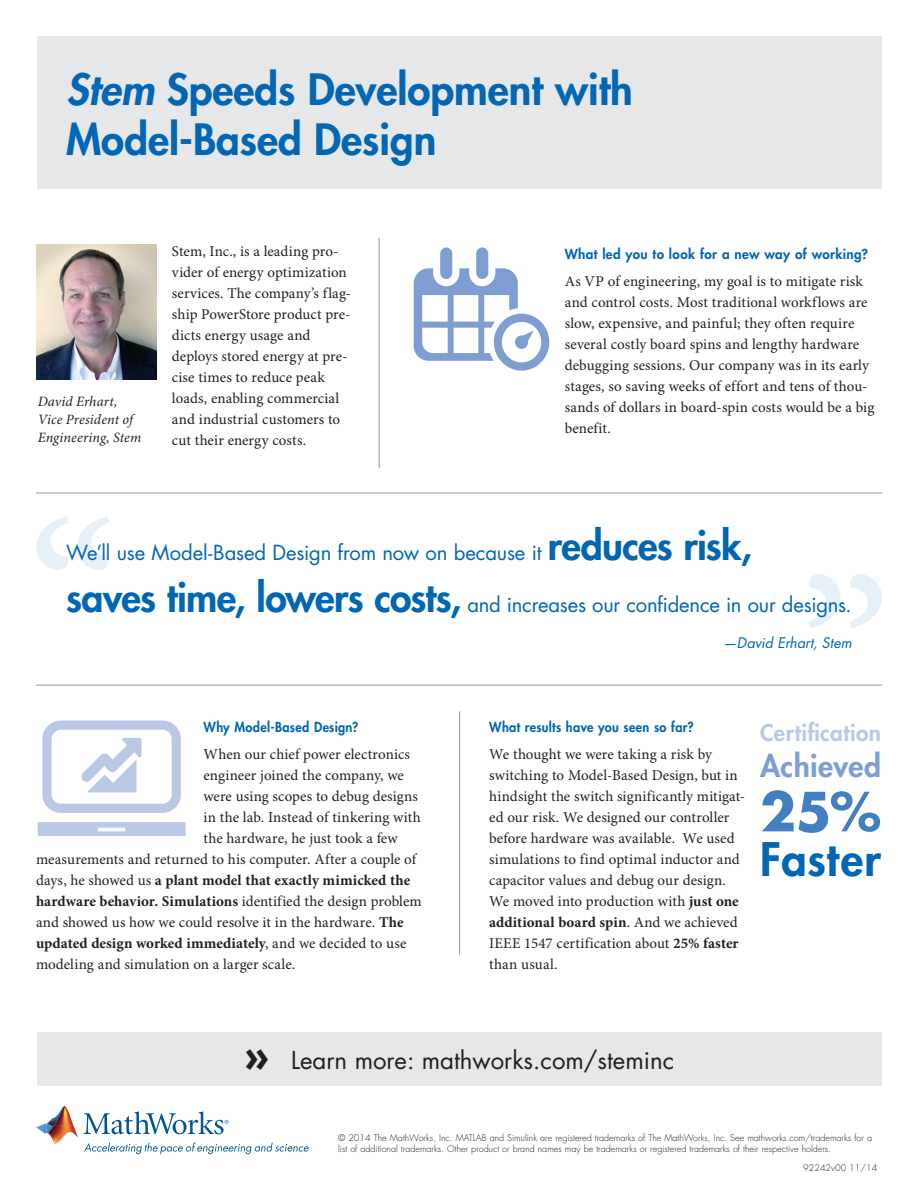
<style>
.page{position:relative;width:918px;height:1188px;background:#fff}
.page>*{position:absolute;margin:0;border:0;box-sizing:border-box;transform-origin:0 0}
.t1{font:700 52.5px "Futura Std";color:#437ec1}
.t2{font:800 45px "Futura Std";letter-spacing:.015em;color:#0166b3}
.t3{font:800 42px/50.4px "Futura Std";color:#0166b3}
.t4{font:800 30px "Futura Std";letter-spacing:.01em;color:#7e9ed2}
.t5{font:24px "Futura Std";color:#231f20}
.t6{font:800 22.5px "Futura Std";letter-spacing:.02em;color:#bac8e6}
.t7{font:20.25px "Futura Std";letter-spacing:-.01em;color:#0166b3}
.t8{font:15px/21px "Minion Pro";letter-spacing:.005em;color:#231f20}
.t9{font:700 15px "Minion Pro";letter-spacing:.005em;color:#231f20}
.t10{font:italic 14.25px/18px "Minion Pro";letter-spacing:.01em;color:#231f20}
.t11{font:italic 14.25px "Futura Std";color:#0166b3}
.t12{font:800 13.5px "Futura Std";letter-spacing:.025em;color:#0166b3;scale:.94 1}
.t13{font:800 13.5px "Futura Std";letter-spacing:.025em;color:#0166b3}
.t14{font:300 9px/11.2px "Futura Std";color:#231f20}
.s1{font-style:italic}
.s2{font-weight:800;font-size:39px}
.s3{font-weight:400}
.s4{font-weight:700}
.s5{font-weight:700;font-size:42px}
</style>
<div class="page">
<div style="left:37px;top:1032px;width:844px;height:53px;background:#e6e7e9"></div>
<div style="left:37px;top:36px;width:845px;height:153px;background:#e6e7e9"></div>
<hr style="left:36px;top:493px;width:846px;height:1px;background:#939598">
<hr style="left:36px;top:685px;width:846px;height:1px;background:#939598">
<hr style="left:379px;top:238px;width:1px;height:230px;background:#939598">
<hr style="left:459px;top:711px;width:1px;height:244px;background:#939598">
<img style="left:36px;top:245px;width:121px;height:134px">
<img style="left:47px;top:1106px;width:26px;height:19px">
<svg style="left:36px;top:1123px;width:11px;height:11px"></svg>
<img style="left:47px;top:1125px;width:31px;height:19px">
<svg style="left:84px;top:1143px;width:225px;height:11px"></svg>
<svg style="left:84px;top:1111px;width:145px;height:23px"></svg>
<svg style="left:808px;top:574px;width:74px;height:54px"></svg>
<svg style="left:36px;top:516px;width:73px;height:54px"></svg>
<div style="left:440px;top:247px;width:12px;height:32px;background:#7e9ed2;border-radius:6px"></div>
<div style="left:476px;top:247px;width:12px;height:32px;background:#7e9ed2;border-radius:6px"></div>
<svg style="left:414px;top:268px;width:135px;height:103px"></svg>
<svg style="left:42px;top:721px;width:139px;height:92px"></svg>
<svg style="left:38px;top:822px;width:148px;height:14px;background:#becbe7"></svg>
<h3 class="t3" style="left:66px;top:64px;width:568px"><span class="s1">Stem</span> Speeds Development with<br>Model-Based Design</h3>
<p class="t10" style="left:38px;top:393px;width:105px">David Erhart,<br>Vice President of<br>Engineering, Stem</p>
<p class="t8" style="left:172px;top:241px;width:181px">Stem, Inc., is a leading pro&shy;vider of energy optimization services. The company’s flag&shy;ship PowerStore product pre&shy;dicts energy usage and deploys stored energy at pre&shy;cise times to reduce peak loads, enabling commercial and industrial customers to cut their energy costs.</p>
<p class="t13" style="left:565px;top:245px;width:305px">What led you to look for a new way of working?</p>
<p class="t8" style="left:565px;top:272px;width:311px">As VP of engineering, my goal is to mitigate risk and control costs. Most traditional workflows are slow, expensive, and painful; they often require several costly board spins and lengthy hardware debugging sessions. Our company was in its early stages, so saving weeks of effort and tens of thou&shy;sands of dollars in board-spin costs would be a big benefit.</p>
<h3 class="t7" style="left:66px;top:540px;width:687px">We’ll use Model-Based Design from now on because it <span class="s2">reduces risk,</span></h3>
<h3 class="t7" style="left:66px;top:592px;width:787px"><span class="s2">saves time, lowers costs,</span> and increases our confidence in our designs.</h3>
<p class="t11" style="left:723px;top:634px;width:130px">—David Erhart, Stem</p>
<p class="t12" style="left:204px;top:718px;width:166px">Why Model-Based Design?</p>
<p class="t8" style="left:204px;top:745px;width:208px">When our chief power electronics</p>
<p class="t8" style="left:204px;top:766px;width:202px">engineer joined the company, we</p>
<p class="t8" style="left:204px;top:787px;width:216px">were using scopes to debug designs</p>
<p class="t8" style="left:204px;top:808px;width:219px">in the lab. Instead of tinkering with</p>
<p class="t8" style="left:204px;top:829px;width:196px">the hardware, he just took a few</p>
<p class="t8" style="left:36px;top:850px;width:382px">measurements and returned to his computer. After a couple of</p>
<p class="t9" style="left:36px;top:872px;width:376px"><span class="s3">days, he showed us</span> a plant model that exactly mimicked the</p>
<p class="t9" style="left:36px;top:893px;width:387px">hardware behavior. Simulations <span class="s3">identified the design problem</span></p>
<p class="t8" style="left:36px;top:913px;width:369px">and showed us how we could resolve it in the hardware. <span class="s4">The</span></p>
<p class="t9" style="left:36px;top:935px;width:372px">updated design worked immediately<span class="s3">, and we decided to use</span></p>
<p class="t8" style="left:36px;top:955px;width:261px">modeling and simulation on a larger scale.</p>
<p class="t12" style="left:489px;top:718px;width:219px">What results have you seen so far?</p>
<p class="t8" style="left:489px;top:745px;width:258px">We thought we were taking a risk by switching to Model-Based Design, but in hindsight the switch significantly mitigat&shy;ed our risk. We designed our controller before hardware was available. We used simulations to find optimal inductor and capacitor values and debug our design.<br>We moved into production with <span class="s4">just one additional board spin</span>. And we achieved IEEE 1547 certification about <span class="s4">25% faster </span>than usual.</p>
<h3 class="t6" style="left:760px;top:719px;width:123px">Certification</h3>
<h3 class="t4" style="left:760px;top:747px;width:123px">Achieved</h3>
<h1 class="t1" style="left:760px;top:777px;width:123px">25%</h1>
<h2 class="t2" style="left:760px;top:831px;width:123px">Faster</h2>
<h3 class="t5" style="left:244px;top:1045px;width:432px"><span class="s5">»</span> Learn more: mathworks.com/steminc</h3>
<p class="t14" style="left:338px;top:1132px;width:535px">© 2014 The MathWorks, Inc. MATLAB and Simulink are registered trademarks of The MathWorks, Inc. See mathworks.com/trademarks for a list of additional trademarks. Other product or brand names may be trademarks or registered trademarks of their respective holders.</p>
<p class="t14" style="left:803px;top:1162px;width:76px">92242v00 11/14</p>
</div>
